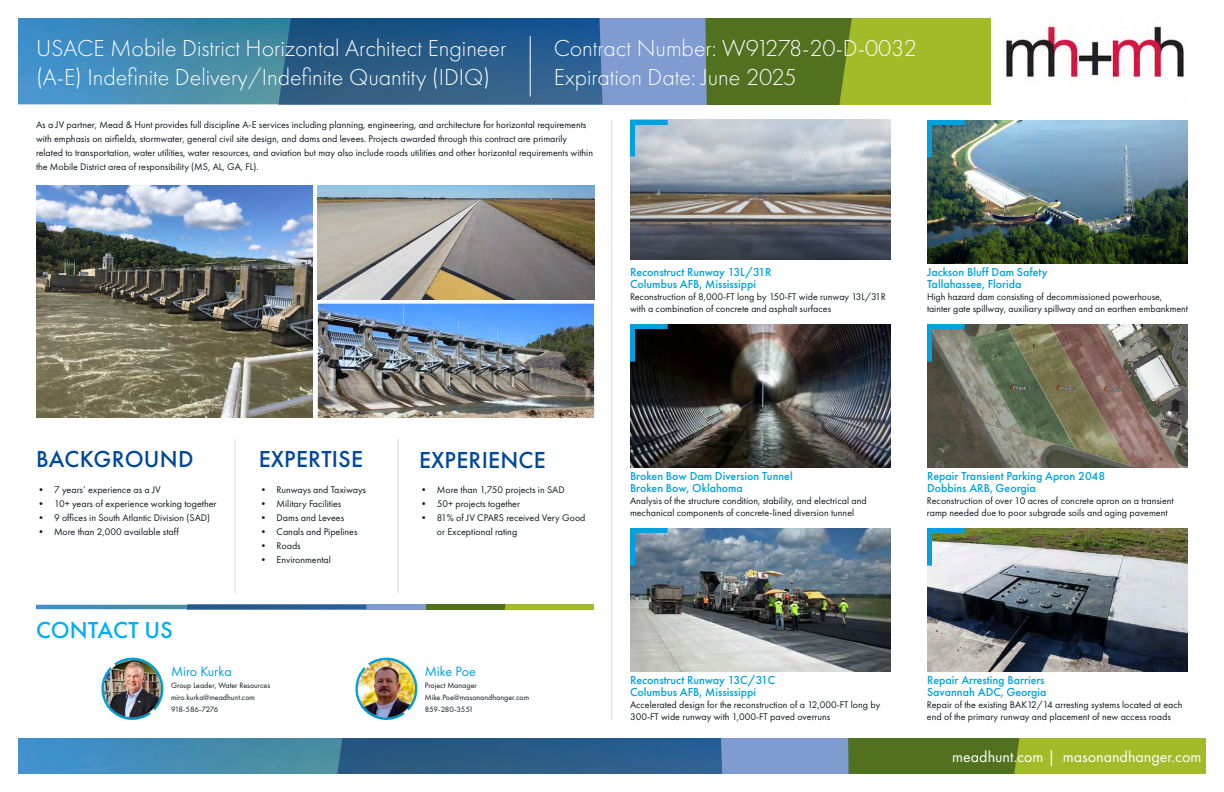
<style>
.page{position:relative;width:1224px;height:792px;background:#fff}
.page>*{position:absolute;margin:0;border:0;box-sizing:border-box;transform-origin:0 0}
.t1{font:300 24px/28.8px "Futura PT";color:#fff}
.t2{font:500 24px "Futura PT";letter-spacing:.01em;color:#00489c}
.t3{font:500 24px "Futura PT";letter-spacing:.01em;color:#00aeef}
.t4{font:16px "Futura PT";color:#fff}
.t5{font:14px "Futura PT";color:#00a1de}
.t6{font:500 12px "Futura PT";color:#00a1de}
.t7{font:10px/12px "Futura PT";color:#101a21}
.t8{font:8px "Futura PT";color:#101a21}
.t9{font:8px "Futura PT";letter-spacing:-.04em;color:#101a21}
.t10{font:8px "Futura PT";letter-spacing:-.065em;color:#101a21}
</style>
<div class="page">
<img style="left:18px;top:18px;width:139px;height:86px">
<div style="left:953px;top:18px;width:38px;height:86px;background:#a3bb29"></div>
<svg style="left:157px;top:18px;width:796px;height:86px;background:#4f7c77"></svg>
<img style="left:18px;top:738px;width:168px;height:36px">
<svg style="left:186px;top:738px;width:1020px;height:36px;background:#558072"></svg>
<img style="left:36px;top:605px;width:79px;height:4px">
<svg style="left:115px;top:605px;width:479px;height:4px;background:#558072"></svg>
<img style="left:630px;top:120px;width:261px;height:139px">
<svg style="left:630px;top:119px;width:43px;height:42px;background:#9cc0d4"></svg>
<img style="left:630px;top:324px;width:261px;height:144px">
<svg style="left:630px;top:324px;width:43px;height:43px;background:#04212b"></svg>
<img style="left:630px;top:528px;width:261px;height:144px">
<svg style="left:630px;top:528px;width:43px;height:43px;background:#5a86a0"></svg>
<img style="left:927px;top:120px;width:261px;height:144px">
<svg style="left:927px;top:120px;width:43px;height:43px;background:#498081"></svg>
<img style="left:927px;top:324px;width:261px;height:144px">
<svg style="left:927px;top:324px;width:43px;height:43px;background:#688688"></svg>
<img style="left:927px;top:528px;width:261px;height:144px">
<svg style="left:927px;top:528px;width:43px;height:43px"></svg>
<hr style="left:530px;top:36px;width:1px;height:60px;background:#fff">
<svg style="left:101px;top:657px;width:63px;height:63px"></svg>
<div style="left:104px;top:660px;width:58px;height:58px;background:#231f20;opacity:.25"></div>
<div style="left:104px;top:660px;width:57px;height:57px;background:#231f20;opacity:.25"></div>
<img style="left:104px;top:660px;width:57px;height:57px;border-radius:29px">
<svg style="left:355px;top:657px;width:63px;height:63px"></svg>
<div style="left:358px;top:660px;width:58px;height:58px;background:#231f20;opacity:.25"></div>
<img style="left:358px;top:660px;width:57px;height:57px;border-radius:29px">
<hr style="left:612px;top:120px;width:1px;height:600px;background:#d6d9da">
<hr style="left:398px;top:439px;width:1px;height:154px;background:#d6d9da">
<hr style="left:235px;top:439px;width:1px;height:154px;background:#d6d9da">
<img style="left:36px;top:185px;width:276px;height:233px">
<img style="left:318px;top:185px;width:276px;height:114px">
<img style="left:318px;top:304px;width:276px;height:114px">
<img style="left:1006px;top:22px;width:178px;height:57px">
<p class="t1" style="left:554px;top:34px;width:365px">Contract Number: W91278-20-D-0032<br>Expiration Date: June 2025</p>
<p class="t7" style="left:36px;top:117px;width:559px;line-height:14px">As a JV partner, Mead &amp; Hunt provides full discipline A-E services including planning, engineering, and architecture for horizontal requirements with emphasis on airfields, stormwater, general civil site design, and dams and levees. Projects awarded through this contract are primarily related to transportation, water utilities, water resources, and aviation but may also include roads utilities and other horizontal requirements within the Mobile District area of responsibility (MS, AL, GA, FL).</p>
<p class="t1" style="left:36px;top:34px;width:472px">USACE Mobile District Horizontal Architect Engineer (A-E) Indefinite Delivery/Indefinite Quantity (IDIQ)</p>
<p class="t6" style="left:630px;top:265px;width:143px">Reconstruct Runway 13L/31R</p>
<p class="t6" style="left:630px;top:277px;width:128px">Columbus AFB, Mississippi</p>
<p class="t7" style="left:630px;top:291px;width:257px">Reconstruction of 8,000-FT long by 150-FT wide runway 13L/31R with a combination of concrete and asphalt surfaces</p>
<p class="t6" style="left:927px;top:265px;width:122px">Jackson Bluff Dam Safety</p>
<p class="t6" style="left:927px;top:277px;width:96px">Tallahassee, Florida</p>
<p class="t7" style="left:927px;top:291px;width:263px">High hazard dam consisting of decommissioned powerhouse, tainter gate spillway, auxiliary spillway and an earthen embankment</p>
<p class="t2" style="left:36px;top:445px;width:159px">BACKGROUND</p>
<p class="t7" style="left:36px;top:483px;width:126px">• 7 years’ experience as a JV</p>
<p class="t7" style="left:36px;top:497px;width:182px">• 10+ years of experience working together</p>
<p class="t7" style="left:36px;top:511px;width:176px">• 9 offices in South Atlantic Division (SAD)</p>
<p class="t7" style="left:36px;top:525px;width:144px">• More than 2,000 available staff</p>
<p class="t3" style="left:36px;top:615px;width:138px">CONTACT US</p>
<p class="t2" style="left:259px;top:445px;width:106px">EXPERTISE</p>
<p class="t2" style="left:419px;top:445px;width:128px">EXPERIENCE</p>
<p class="t7" style="left:259px;top:483px;width:109px">• Runways and Taxiways</p>
<p class="t7" style="left:259px;top:497px;width:84px">• Military Facilities</p>
<p class="t7" style="left:259px;top:511px;width:87px">• Dams and Levees</p>
<p class="t7" style="left:259px;top:525px;width:101px">• Canals and Pipelines</p>
<p class="t7" style="left:259px;top:539px;width:44px">• Roads</p>
<p class="t7" style="left:259px;top:553px;width:74px">• Environmental</p>
<p class="t7" style="left:419px;top:483px;width:147px">• More than 1,750 projects in SAD</p>
<p class="t7" style="left:419px;top:497px;width:103px">• 50+ projects together</p>
<p class="t7" style="left:437px;top:510px;width:150px;line-height:14px;text-indent:-18px">• 81% of JV CPARS received Very Good or Exceptional rating</p>
<p class="t5" style="left:171px;top:663px;width:62px">Miro Kurka</p>
<p class="t8" style="left:171px;top:681px;width:101px">Group Leader, Water Resources</p>
<p class="t8" style="left:171px;top:693px;width:85px">miro.kurka@meadhunt.com</p>
<p class="t10" style="left:171px;top:705px;width:49px">918-586-7276</p>
<p class="t5" style="left:425px;top:663px;width:53px">Mike Poe</p>
<p class="t8" style="left:425px;top:681px;width:54px">Project Manager</p>
<p class="t8" style="left:425px;top:693px;width:106px">Mike.Poe@masonandhanger.com</p>
<p class="t9" style="left:425px;top:705px;width:50px">859-280-3551</p>
<p class="t6" style="left:630px;top:469px;width:164px">Broken Bow Dam Diversion Tunnel</p>
<p class="t6" style="left:630px;top:481px;width:114px">Broken Bow, Oklahoma</p>
<p class="t7" style="left:630px;top:495px;width:238px">Analysis of the structure condition, stability, and electrical and mechanical components of concrete-lined diversion tunnel</p>
<p class="t6" style="left:630px;top:673px;width:147px">Reconstruct Runway 13C/31C</p>
<p class="t6" style="left:630px;top:685px;width:128px">Columbus AFB, Mississippi</p>
<p class="t7" style="left:630px;top:699px;width:252px">Accelerated design for the reconstruction of a 12,000-FT long by<br>300-FT wide runway with 1,000-FT paved overruns</p>
<p class="t6" style="left:927px;top:469px;width:180px">Repair Transient Parking Apron 2048</p>
<p class="t6" style="left:927px;top:481px;width:110px">Dobbins ARB, Georgia</p>
<p class="t7" style="left:927px;top:495px;width:248px">Reconstruction of over 10 acres of concrete apron on a transient ramp needed due to poor subgrade soils and aging pavement</p>
<p class="t6" style="left:927px;top:673px;width:119px">Repair Arresting Barriers</p>
<p class="t6" style="left:927px;top:685px;width:121px">Savannah ADC, Georgia</p>
<p class="t7" style="left:927px;top:699px;width:257px">Repair of the existing BAK12/14 arresting systems located at each end of the primary runway and placement of new access roads</p>
<p class="t4" style="left:952px;top:747px;width:251px">meadhunt.com | masonandhanger.com</p>
</div>
